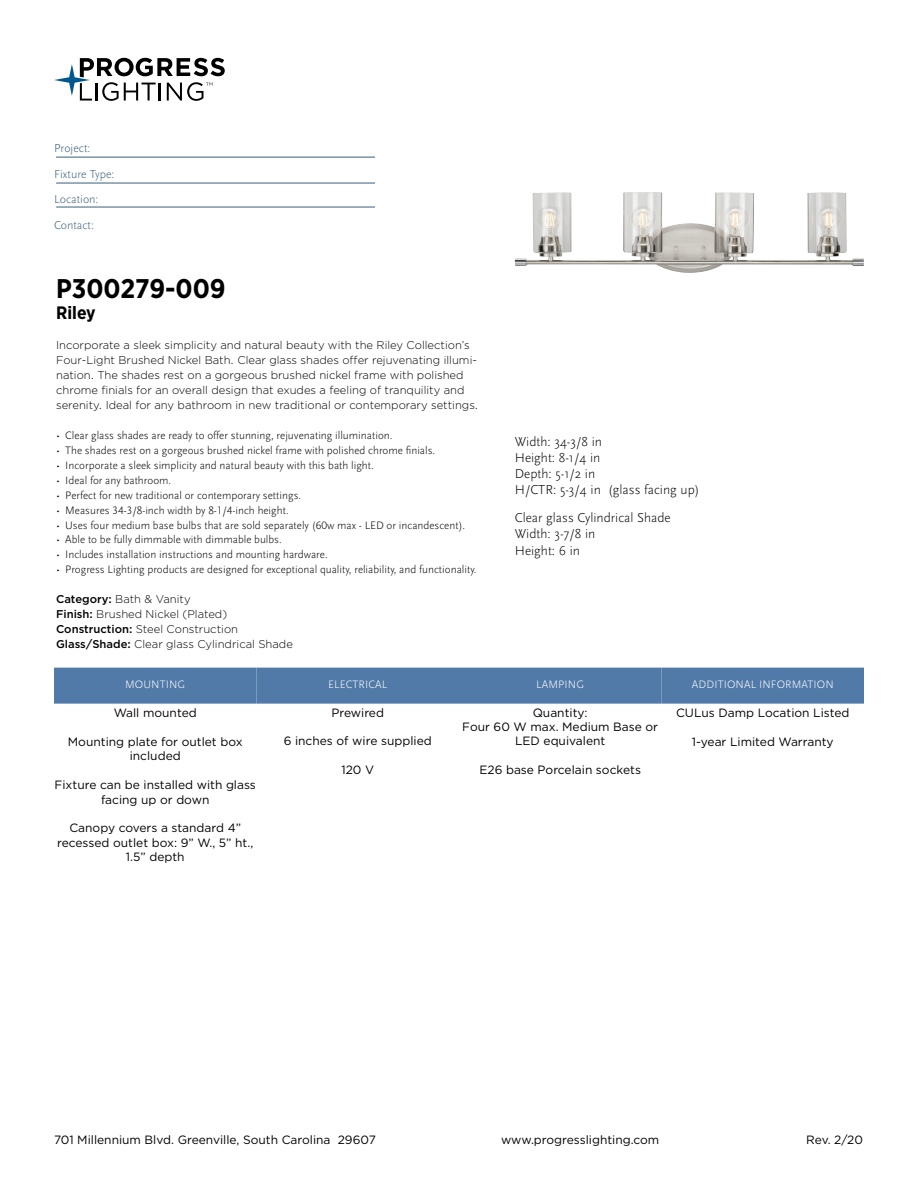
<style>
.page{position:relative;width:918px;height:1188px;background:#fff}
.page>*{position:absolute;margin:0;border:0;box-sizing:border-box;transform-origin:0 0}
.t1{font:700 27px "Gotham Narrow";color:#000}
.t2{font:700 18px "Gotham Narrow";color:#000}
.t3{font:300 13.5px/16.2px "Scala Sans Pro";color:#000}
.t4{font:12px/14.4px "Gotham";color:#000;text-align:center}
.t5{font:300 12px/25.5px "Scala Sans Pro";color:#3b5e7b}
.t6{font:300 11.25px "Scala Sans Pro";color:#000}
.t7{font:300 11.25px/15px "Gotham";color:#000}
.t8{font:300 11.25px "Scala Sans Pro";letter-spacing:.01em;color:#fff}
.s1{font-weight:500}
</style>
<div class="page">
<svg style="left:54px;top:58px;width:171px;height:43px"></svg>
<hr style="left:56px;top:157px;width:319px;height:1px;background:#3b5e7b">
<hr style="left:56px;top:183px;width:319px;height:1px;background:#3b5e7b">
<hr style="left:56px;top:207px;width:319px;height:1px;background:#3b5e7b">
<img style="left:515px;top:192px;width:349px;height:81px">
<div style="left:54px;top:668px;width:202px;height:36px;background:#527aa8"></div>
<div style="left:256px;top:668px;width:203px;height:36px;background:#527aa8"></div>
<div style="left:459px;top:668px;width:203px;height:36px;background:#527aa8"></div>
<div style="left:662px;top:668px;width:202px;height:36px;background:#527aa8"></div>
<p class="t5" style="left:54px;top:135px;width:62px">Project:<br>Fixture Type:<br>Location:<br>Contact:</p>
<h1 class="t1" style="left:56px;top:271px;width:171px">P300279-009</h1>
<h2 class="t2" style="left:56px;top:301px;width:41px">Riley</h2>
<p class="t7" style="left:56px;top:337px;width:424px">Incorporate a sleek simplicity and natural beauty with the Riley Collection’s Four-Light Brushed Nickel Bath. Clear glass shades offer rejuvenating illumi&shy;nation. The shades rest on a gorgeous brushed nickel frame with polished chrome finials for an overall design that exudes a feeling of tranquility and serenity. Ideal for any bathroom in new traditional or contemporary settings.</p>
<p class="t6" style="left:56px;top:428px;width:338px">• Clear glass shades are ready to offer stunning, rejuvenating illumination.</p>
<p class="t6" style="left:56px;top:443px;width:381px">• The shades rest on a gorgeous brushed nickel frame with polished chrome finials.</p>
<p class="t6" style="left:56px;top:458px;width:319px">• Incorporate a sleek simplicity and natural beauty with this bath light.</p>
<p class="t6" style="left:56px;top:473px;width:117px">• Ideal for any bathroom.</p>
<p class="t6" style="left:56px;top:488px;width:247px">• Perfect for new traditional or contemporary settings.</p>
<p class="t6" style="left:56px;top:503px;width:234px">• Measures 34-3/8-inch width by 8-1/4-inch height.</p>
<p class="t6" style="left:56px;top:518px;width:411px">• Uses four medium base bulbs that are sold separately (60w max - LED or incandescent).</p>
<p class="t6" style="left:56px;top:533px;width:227px">• Able to be fully dimmable with dimmable bulbs.</p>
<p class="t6" style="left:56px;top:548px;width:273px">• Includes installation instructions and mounting hardware.</p>
<p class="t6" style="left:56px;top:563px;width:422px">• Progress Lighting products are designed for exceptional quality, reliability, and functionality.</p>
<p class="t7" style="left:56px;top:592px;width:238px"><span class="s1">Category:</span> Bath &amp; Vanity<br><span class="s1">Finish:</span> Brushed Nickel (Plated)<br><span class="s1">Construction:</span> Steel Construction <span class="s1">Glass/Shade:</span> Clear glass Cylindrical Shade</p>
<p class="t3" style="left:515px;top:433px;width:186px">Width: 34-3/8 in<br>Height: 8-1/4 in<br>Depth: 5-1/2 in<br>H/CTR: 5-3/4 in (glass facing up)</p>
<p class="t3" style="left:515px;top:510px;width:157px">Clear glass Cylindrical Shade<br>Width: 3-7/8 in<br>Height: 6 in</p>
<p class="t8" style="left:125px;top:678px;width:62px">MOUNTING</p>
<p class="t4" style="left:114px;top:706px;width:84px">Wall mounted</p>
<p class="t4" style="left:68px;top:734px;width:176px">Mounting plate for outlet box included</p>
<p class="t4" style="left:55px;top:778px;width:203px">Fixture can be installed with glass facing up or down</p>
<p class="t4" style="left:57px;top:821px;width:198px">Canopy covers a standard 4” recessed outlet box: 9” W., 5” ht.,<br>1.5” depth</p>
<p class="t8" style="left:328px;top:678px;width:61px">ELECTRICAL</p>
<p class="t4" style="left:331px;top:705px;width:54px">Prewired</p>
<p class="t4" style="left:284px;top:734px;width:150px">6 inches of wire supplied</p>
<p class="t4" style="left:341px;top:763px;width:34px">120 V</p>
<p class="t8" style="left:536px;top:678px;width:49px">LAMPING</p>
<p class="t4" style="left:462px;top:705px;width:197px">Quantity:<br>Four 60 W max. Medium Base or<br>LED equivalent</p>
<p class="t4" style="left:479px;top:763px;width:163px">E26 base Porcelain sockets</p>
<p class="t8" style="left:692px;top:678px;width:143px">ADDITIONAL INFORMATION</p>
<p class="t4" style="left:676px;top:706px;width:175px">CULus Damp Location Listed</p>
<p class="t4" style="left:692px;top:734px;width:143px">1-year Limited Warranty</p>
<p class="t4" style="left:54px;top:1132px;width:323px">701 Millennium Blvd. Greenville, South Carolina 29607</p>
<p class="t4" style="left:501px;top:1132px;width:160px">www.progresslighting.com</p>
<p class="t4" style="left:806px;top:1132px;width:58px">Rev. 2/20</p>
</div>
